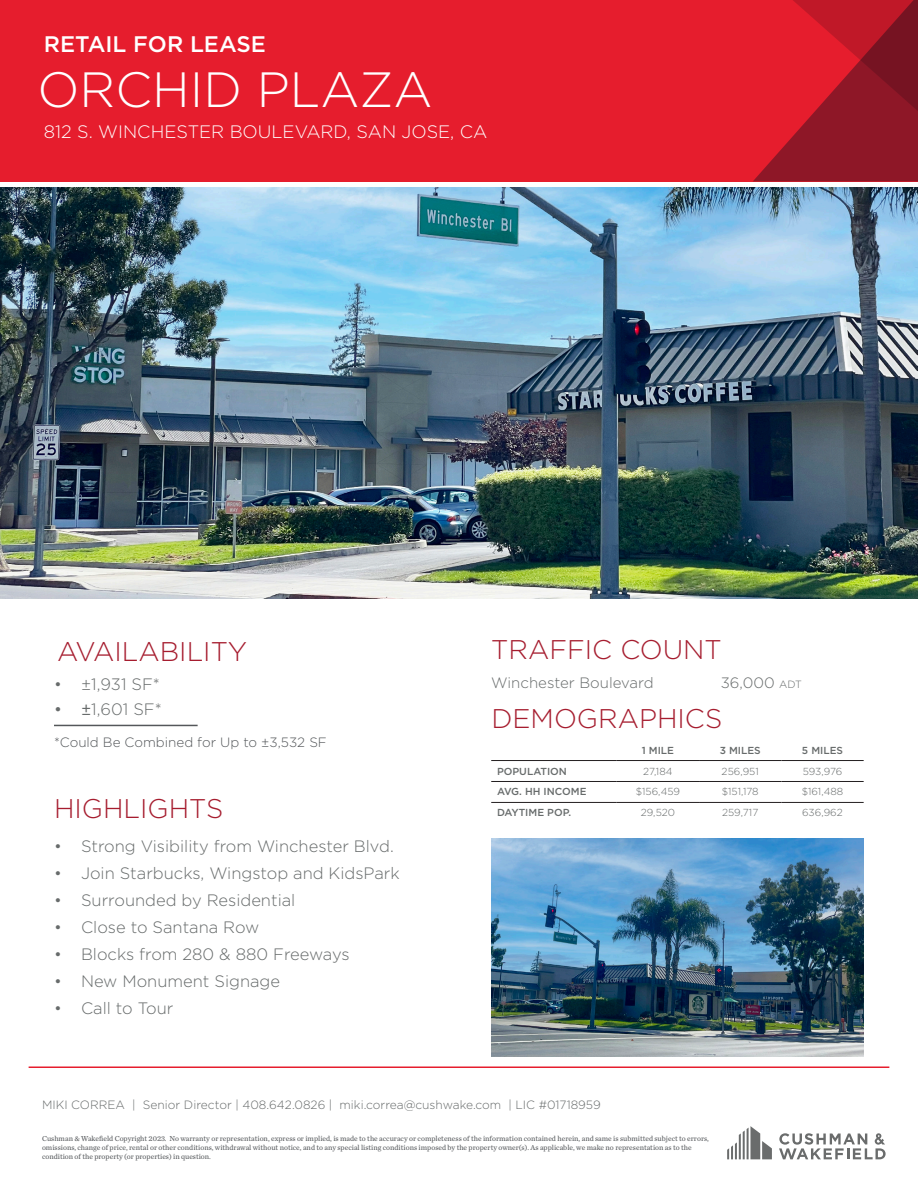
<style>
.page{position:relative;width:918px;height:1188px;background:#fff}
.page>*{position:absolute;margin:0;border:0;box-sizing:border-box;transform-origin:0 0}
.t1{font:300 49.5px "Gotham";color:#fff}
.t2{font:300 27px "Gotham";color:#a61d2f}
.t3{font:500 22.5px "Gotham";color:#fff}
.t4{font:300 18px "Gotham";color:#fff}
.t5{font:300 16.5px "Gotham";color:#676b6b}
.t6{font:300 15px "Gotham";color:#676b6b}
.t7{font:300 13.5px "Gotham";color:#54575a}
.t8{font:300 12px "Gotham";color:#676b6b}
.t9{font:300 10.2px "Gotham";color:#676b6b}
.t10{font:500 10.2px "Gotham";color:#676b6b}
.t11{font:7.5px/9px "Chronicle Text G2";color:#54575a}
.s1{font-weight:400}
.s2{font-size:10.5px}
</style>
<div class="page">
<div style="left:0;top:0;width:918px;height:181px;background:#e61d2d"></div>
<svg style="left:753px;top:0;width:165px;height:181px"></svg>
<svg style="left:727px;top:1126px;width:45px;height:33px"></svg>
<svg style="left:779px;top:1133px;width:107px;height:26px"></svg>
<hr style="left:29px;top:1066px;width:860px;height:2px;background:#e61d2d">
<img style="left:0;top:188px;width:918px;height:410px">
<hr style="left:491px;top:760px;width:126px;height:1px;background:#231f20">
<hr style="left:617px;top:760px;width:82px;height:1px;background:#231f20">
<hr style="left:699px;top:760px;width:82px;height:1px;background:#231f20">
<hr style="left:781px;top:760px;width:83px;height:1px;background:#231f20">
<hr style="left:491px;top:781px;width:126px;height:1px;background:#231f20">
<hr style="left:617px;top:781px;width:82px;height:1px;background:#231f20">
<hr style="left:699px;top:781px;width:82px;height:1px;background:#231f20">
<hr style="left:781px;top:781px;width:83px;height:1px;background:#231f20">
<hr style="left:491px;top:802px;width:126px;height:1px;background:#231f20">
<hr style="left:617px;top:802px;width:82px;height:1px;background:#231f20">
<hr style="left:699px;top:802px;width:82px;height:1px;background:#231f20">
<hr style="left:781px;top:802px;width:83px;height:1px;background:#231f20">
<img style="left:492px;top:838px;width:372px;height:219px">
<hr style="left:54px;top:725px;width:144px;height:1px;background:#54575a">
<h3 class="t3" style="left:44px;top:29px;width:224px">RETAIL FOR LEASE</h3>
<h1 class="t1" style="left:38px;top:58px;width:397px">ORCHID PLAZA</h1>
<h3 class="t4" style="left:44px;top:120px;width:445px">812 S. WINCHESTER BOULEVARD, SAN JOSE, CA</h3>
<p class="t2" style="left:57px;top:634px;width:192px">AVAILABILITY</p>
<p class="t5" style="left:54px;top:673px;width:108px">• ±1,931 SF*</p>
<p class="t5" style="left:54px;top:699px;width:109px"><span class="s1">• ±</span>1,601 SF*</p>
<p class="t7" style="left:54px;top:734px;width:274px">*Could Be Combined for Up to ±3,532 SF</p>
<p class="t2" style="left:54px;top:792px;width:171px">HIGHLIGHTS</p>
<p class="t5" style="left:54px;top:835px;width:341px">• Strong Visibility from Winchester Blvd.</p>
<p class="t5" style="left:54px;top:862px;width:347px">• Join Starbucks, Wingstop and KidsPark</p>
<p class="t5" style="left:54px;top:889px;width:243px">• Surrounded by Residential</p>
<p class="t5" style="left:54px;top:916px;width:207px">• Close to Santana Row</p>
<p class="t5" style="left:54px;top:943px;width:297px">• Blocks from 280 &amp; 880 Freeways</p>
<p class="t5" style="left:54px;top:970px;width:228px">• New Monument Signage</p>
<p class="t5" style="left:54px;top:997px;width:121px">• Call to Tour</p>
<p class="t2" style="left:491px;top:632px;width:232px">TRAFFIC COUNT</p>
<p class="t6" style="left:491px;top:673px;width:164px">Winchester Boulevard</p>
<p class="t6" style="left:721px;top:673px;width:83px">36,000 <span class="s2">adt</span></p>
<p class="t2" style="left:491px;top:702px;width:232px">DEMOGRAPHICS</p>
<p class="t10" style="left:642px;top:743px;width:34px">1 MILE</p>
<p class="t10" style="left:720px;top:743px;width:43px">3 MILES</p>
<p class="t10" style="left:802px;top:743px;width:43px">5 MILES</p>
<p class="t10" style="left:497px;top:764px;width:71px">POPULATION</p>
<p class="t9" style="left:643px;top:764px;width:31px">27,184</p>
<p class="t9" style="left:722px;top:764px;width:39px">256,951</p>
<p class="t9" style="left:803px;top:764px;width:41px">593,976</p>
<p class="t10" style="left:497px;top:785px;width:91px">AVG. HH INCOME</p>
<p class="t9" style="left:636px;top:785px;width:46px">$156,459</p>
<p class="t9" style="left:722px;top:785px;width:38px">$151,178</p>
<p class="t9" style="left:802px;top:785px;width:43px">$161,488</p>
<p class="t10" style="left:497px;top:806px;width:76px">DAYTIME POP.</p>
<p class="t9" style="left:641px;top:806px;width:36px">29,520</p>
<p class="t9" style="left:722px;top:806px;width:38px">259,717</p>
<p class="t9" style="left:802px;top:806px;width:42px">636,962</p>
<h3 class="t8" style="left:42px;top:1097px;width:560px">MIKI CORREA | Senior Director | 408.642.0826 | miki.correa@cushwake.com | LIC #01718959</h3>
<p class="t11" style="left:42px;top:1134px;width:668px">Cushman &amp; Wakefield Copyright 2023. No warranty or representation, express or implied, is made to the accuracy or completeness of the information contained herein, and same is submitted subject to errors, omissions, change of price, rental or other conditions, withdrawal without notice, and to any special listing conditions imposed by the property owner(s). As applicable, we make no representation as to the condition of the property (or properties) in question.</p>
</div>
